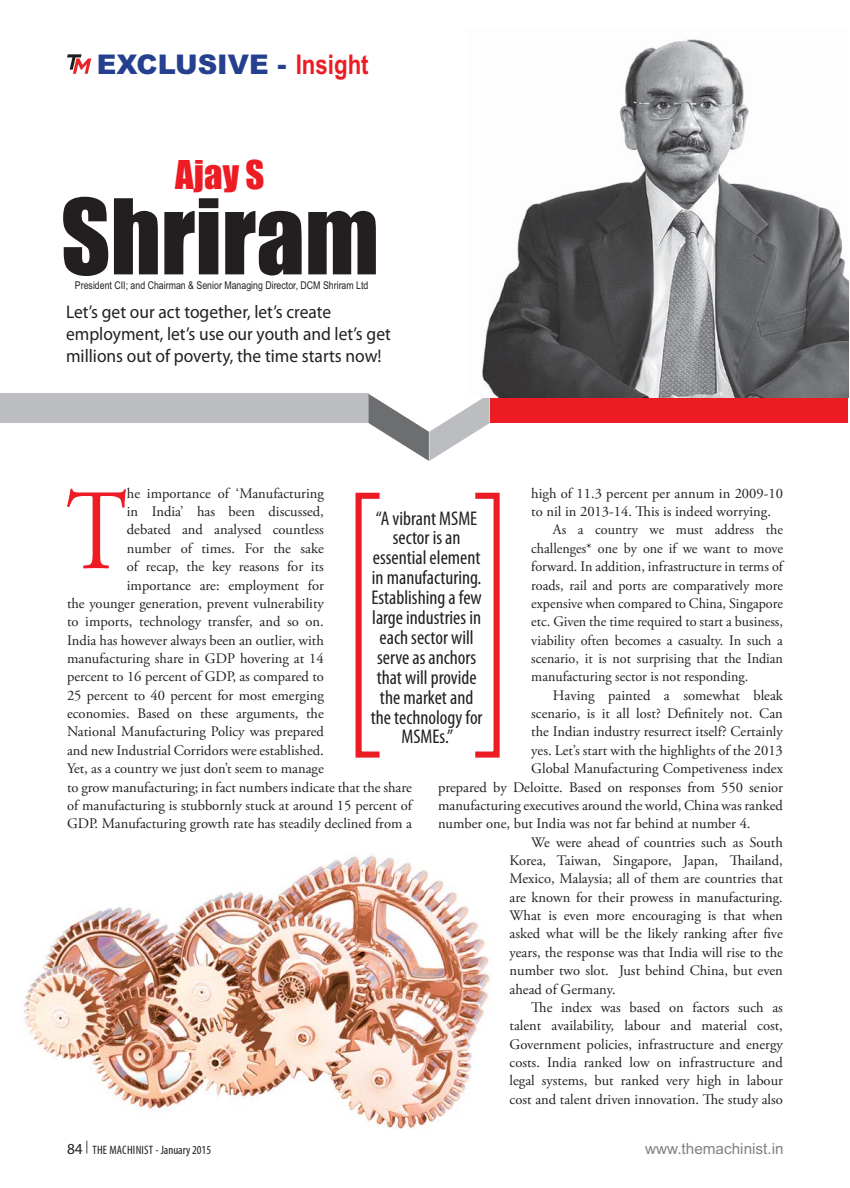
<style>
.page{position:relative;width:850px;height:1188px;background:#fff}
.page>*{position:absolute;margin:0;border:0;box-sizing:border-box;transform-origin:0 0}
.t1{font:114.6px "Adobe Garamond Pro";color:#ed1c24;scale:.8 1}
.t2{font:96.3px "Impact";color:#231f20}
.t3{font:36.6px "Impact";color:#ed1c24}
.t4{font:900 27.15px "Arial";color:#25408e}
.t5{font:condensed 19.95px/20px "Myriad Pro";color:#231f20;text-align:center}
.t6{font:18.3px/22px "Myriad Pro";color:#231f20;scale:.95 1}
.t7{font:15.3px "Arial";color:#808285}
.t8{font:14.55px "Adobe Garamond Pro";color:#231f20}
.t9{font:condensed 12.3px "Myriad Pro";letter-spacing:.015em;color:#231f20}
.t10{font:10.65px "Arial Narrow";color:#231f20}
.s1{font-family:"Arial Narrow";font-weight:700;color:#ed1c24}
.s2{font-stretch:normal;font-size:15.3px}
</style>
<div class="page">
<svg style="left:86px;top:1141px;width:2px;height:13px"></svg>
<img style="left:23px;top:855px;width:468px;height:274px">
<div style="left:0;top:394px;width:369px;height:29px;background:#bbbdc0"></div>
<svg style="left:369px;top:394px;width:121px;height:67px"></svg>
<div style="left:490px;top:394px;width:358px;height:29px;background:#ed1c24"></div>
<div style="left:356px;top:493px;width:27px;height:265px;border:6px solid #ed1c24"></div>
<div style="left:472px;top:493px;width:28px;height:265px;border:6px solid #ed1c24"></div>
<svg style="left:67px;top:54px;width:24px;height:20px"></svg>
<img style="left:466px;top:39px;width:382px;height:358px">
<h3 class="t4" style="left:97px;top:54px;width:273px">EXCLUSIVE - <span class="s1">Insight</span></h3>
<h3 class="t3" style="left:175px;top:163px;width:91px">Ajay S</h3>
<h2 class="t2" style="left:61px;top:206px;width:320px">Shriram</h2>
<p class="t10" style="left:75px;top:281px;width:295px">President CII; and Chairman &amp; Senior Managing Director, DCM Shriram Ltd</p>
<p class="t6" style="left:66px;top:302px;width:343px">Let’s get our act together, let’s create employment, let’s use our youth and let’s get millions out of poverty, the time starts now!</p>
<p class="t8" style="left:531px;top:487px;width:253px">high of 11.3 percent per annum in 2009-10</p>
<p class="t8" style="left:531px;top:506px;width:241px">to nil in 2013-14. This is indeed worrying.</p>
<p class="t8" style="left:553px;top:524px;width:231px">As a country we must address the</p>
<p class="t8" style="left:531px;top:543px;width:253px">challenges* one by one if we want to move</p>
<p class="t8" style="left:531px;top:561px;width:253px">forward. In addition, infrastructure in terms of</p>
<p class="t8" style="left:531px;top:579px;width:253px">roads, rail and ports are comparatively more</p>
<p class="t8" style="left:531px;top:598px;width:253px">expensive when compared to China, Singapore</p>
<p class="t8" style="left:531px;top:616px;width:253px">etc. Given the time required to start a business,</p>
<p class="t8" style="left:531px;top:634px;width:253px">viability often becomes a casualty. In such a</p>
<p class="t8" style="left:531px;top:653px;width:253px">scenario, it is not surprising that the Indian</p>
<p class="t8" style="left:531px;top:671px;width:219px">manufacturing sector is not responding.</p>
<p class="t8" style="left:553px;top:690px;width:231px">Having painted a somewhat bleak</p>
<p class="t8" style="left:531px;top:708px;width:253px">scenario, is it all lost? Definitely not. Can</p>
<p class="t8" style="left:531px;top:726px;width:253px">the Indian industry resurrect itself? Certainly</p>
<p class="t8" style="left:531px;top:745px;width:253px">yes. Let’s start with the highlights of the 2013</p>
<p class="t8" style="left:531px;top:763px;width:253px">Global Manufacturing Competiveness index</p>
<p class="t8" style="left:438px;top:781px;width:346px">prepared by Deloitte. Based on responses from 550 senior</p>
<p class="t8" style="left:438px;top:800px;width:346px">manufacturing executives around the world, China was ranked</p>
<p class="t8" style="left:438px;top:818px;width:314px">number one, but India was not far behind at number 4.</p>
<p class="t8" style="left:531px;top:836px;width:253px">We were ahead of countries such as South</p>
<p class="t8" style="left:510px;top:855px;width:275px">Korea, Taiwan, Singapore, Japan, Thailand,</p>
<p class="t8" style="left:510px;top:873px;width:275px">Mexico, Malaysia; all of them are countries that</p>
<p class="t8" style="left:510px;top:892px;width:275px">are known for their prowess in manufacturing.</p>
<p class="t8" style="left:510px;top:910px;width:275px">What is even more encouraging is that when</p>
<p class="t8" style="left:510px;top:928px;width:275px">asked what will be the likely ranking after five</p>
<p class="t8" style="left:510px;top:947px;width:275px">years, the response was that India will rise to the</p>
<p class="t8" style="left:510px;top:965px;width:275px">number two slot. Just behind China, but even</p>
<p class="t8" style="left:510px;top:983px;width:108px">ahead of Germany.</p>
<p class="t8" style="left:531px;top:1002px;width:253px">The index was based on factors such as</p>
<p class="t8" style="left:510px;top:1020px;width:275px">talent availability, labour and material cost,</p>
<p class="t8" style="left:510px;top:1038px;width:275px">Government policies, infrastructure and energy</p>
<p class="t8" style="left:510px;top:1057px;width:275px">costs. India ranked low on infrastructure and</p>
<p class="t8" style="left:510px;top:1075px;width:275px">legal systems, but ranked very high in labour</p>
<p class="t8" style="left:510px;top:1094px;width:275px">cost and talent driven innovation. The study also</p>
<h1 class="t1" style="left:66px;top:488px;width:77px">T</h1>
<p class="t8" style="left:127px;top:487px;width:198px">he importance of ‘Manufacturing</p>
<p class="t8" style="left:127px;top:506px;width:198px">in India’ has been discussed,</p>
<p class="t8" style="left:127px;top:524px;width:198px">debated and analysed countless</p>
<p class="t8" style="left:127px;top:543px;width:198px">number of times. For the sake</p>
<p class="t8" style="left:127px;top:561px;width:198px">of recap, the key reasons for its</p>
<p class="t8" style="left:127px;top:579px;width:198px">importance are: employment for</p>
<p class="t8" style="left:67px;top:598px;width:258px">the younger generation, prevent vulnerability</p>
<p class="t8" style="left:67px;top:616px;width:258px">to imports, technology transfer, and so on.</p>
<p class="t8" style="left:67px;top:634px;width:258px">India has however always been an outlier, with</p>
<p class="t8" style="left:67px;top:653px;width:258px">manufacturing share in GDP hovering at 14</p>
<p class="t8" style="left:67px;top:671px;width:258px">percent to 16 percent of GDP, as compared to</p>
<p class="t8" style="left:67px;top:690px;width:258px">25 percent to 40 percent for most emerging</p>
<p class="t8" style="left:67px;top:708px;width:258px">economies. Based on these arguments, the</p>
<p class="t8" style="left:67px;top:726px;width:258px">National Manufacturing Policy was prepared</p>
<p class="t8" style="left:67px;top:745px;width:258px">and new Industrial Corridors were established.</p>
<p class="t8" style="left:67px;top:763px;width:258px">Yet, as a country we just don’t seem to manage</p>
<p class="t8" style="left:67px;top:781px;width:346px">to grow manufacturing; in fact numbers indicate that the share</p>
<p class="t8" style="left:67px;top:800px;width:346px">of manufacturing is stubbornly stuck at around 15 percent of</p>
<p class="t8" style="left:67px;top:818px;width:346px">GDP. Manufacturing growth rate has steadily declined from a</p>
<h3 class="t5" style="left:371px;top:509px;width:113px">“A vibrant MSME sector is an essential element in manufacturing.<br>Establishing a few large industries in each sector will serve as anchors that will provide the market and the technology for<br>MSMEs.”</h3>
<p class="t9" style="left:67px;top:1145px;width:145px"><span class="s2">84</span> THE MACHINIST - January 2015</p>
<p class="t7" style="left:645px;top:1143px;width:140px">www.themachinist.in</p>
</div>
